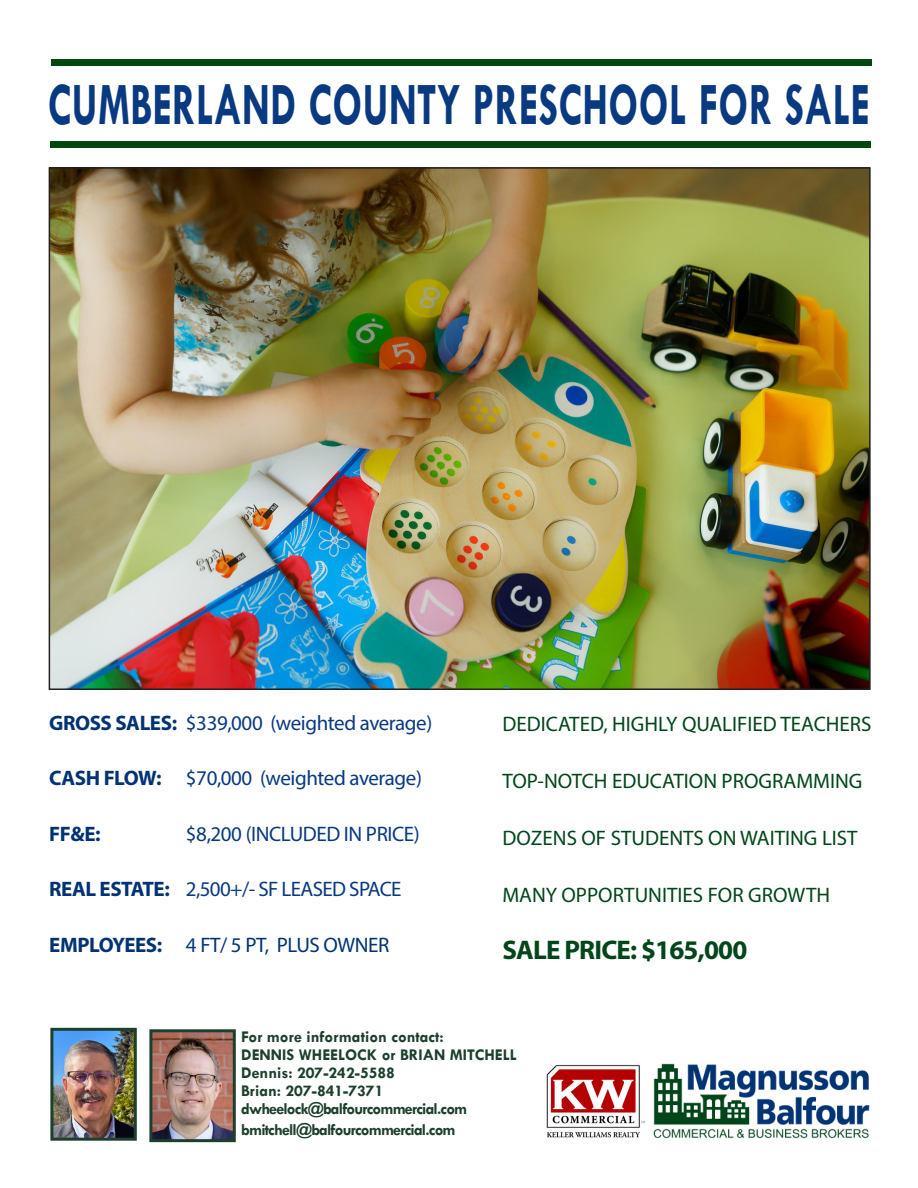
<style>
.page{position:relative;width:918px;height:1188px;background:#fff}
.page>*{position:absolute;margin:0;border:0;box-sizing:border-box;transform-origin:0 0}
.t1{font:700 60.75px "Tw Cen";letter-spacing:.01em;color:#083981;scale:.67 1}
.t2{font:700 27px "Myriad Pro";letter-spacing:-.03em;color:#00461a}
.t3{font:21px "Myriad Pro";color:#00461a}
.t4{font:21px "Myriad Pro";letter-spacing:-.02em;color:#083981}
.t5{font:700 21px "Myriad Pro";letter-spacing:-.02em;color:#013374}
.t6{font:21px "Myriad Pro";letter-spacing:-.02em;color:#013374}
.t7{font:700 16.5px "Tw Cen";color:#1d3f2c}
.t8{font:700 16.5px "Tw Cen";letter-spacing:-.05em;color:#1d3f2c}
.s1{font-weight:700;color:#013374}
.s2{color:#083981}
</style>
<div class="page">
<div style="left:50px;top:142px;width:821px;height:6px;background:#004710"></div>
<div style="left:51px;top:60px;width:820px;height:6px;background:#004710"></div>
<img style="left:52px;top:170px;width:816px;height:517px">
<img style="left:653px;top:1063px;width:217px;height:76px">
<img style="left:546px;top:1065px;width:99px;height:73px">
<img style="left:54px;top:1032px;width:79px;height:105px">
<div style="left:50px;top:1028px;width:87px;height:113px;border:3px solid #1d3f2c"></div>
<img style="left:153px;top:1033px;width:79px;height:105px">
<div style="left:149px;top:1029px;width:87px;height:113px;border:3px solid #1d3f2c"></div>
<p class="t1" style="left:48px;top:68px;width:1228px">CUMBERLAND COUNTY PRESCHOOL FOR SALE</p>
<p class="t4" style="left:49px;top:710px;width:385px"><span class="s1">GROSS SALES:</span> $339,000 (weighted average)</p>
<p class="t5" style="left:49px;top:765px;width:114px">CASH FLOW:</p>
<p class="t4" style="left:186px;top:765px;width:238px">$70,000 (weighted average)</p>
<p class="t4" style="left:186px;top:821px;width:235px">$8,200 (INCLUDED IN PRICE)</p>
<p class="t4" style="left:186px;top:876px;width:217px">2,500+/- SF LEASED SPACE</p>
<p class="t6" style="left:186px;top:932px;width:205px"><span class="s2">4</span> FT/ 5 PT, PLUS OWNER</p>
<p class="t5" style="left:49px;top:820px;width:53px">FF&amp;E:</p>
<p class="t5" style="left:49px;top:876px;width:122px">REAL ESTATE:</p>
<p class="t5" style="left:49px;top:931px;width:115px">EMPLOYEES:</p>
<p class="t3" style="left:502px;top:711px;width:371px">DEDICATED, HIGHLY QUALIFIED TEACHERS</p>
<p class="t3" style="left:502px;top:768px;width:362px">TOP-NOTCH EDUCATION PROGRAMMING</p>
<p class="t3" style="left:502px;top:825px;width:357px">DOZENS OF STUDENTS ON WAITING LIST</p>
<p class="t3" style="left:502px;top:882px;width:329px">MANY OPPORTUNITIES FOR GROWTH</p>
<p class="t2" style="left:502px;top:932px;width:246px">SALE PRICE: $165,000</p>
<p class="t7" style="left:241px;top:1027px;width:204px">For more information contact:</p>
<p class="t7" style="left:241px;top:1045px;width:277px">DENNIS WHEELOCK or BRIAN MITCHELL</p>
<p class="t7" style="left:241px;top:1063px;width:155px">Dennis: 207-242-5588</p>
<p class="t7" style="left:241px;top:1081px;width:144px">Brian: 207-841-7371</p>
<p class="t8" style="left:241px;top:1099px;width:228px">dwheelock@balfourcommercial.com</p>
<p class="t8" style="left:241px;top:1120px;width:216px">bmitchell@balfourcommercial.com</p>
</div>
